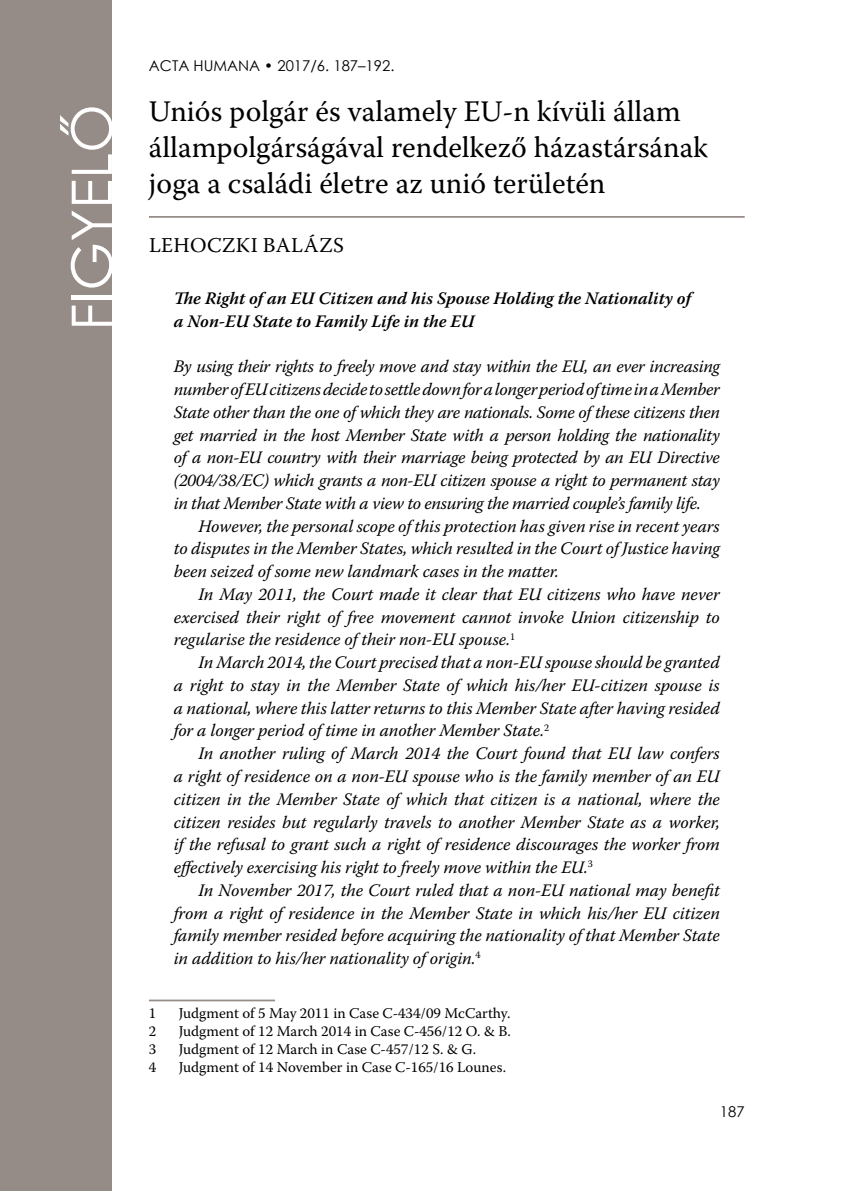
<style>
.page{position:relative;width:844px;height:1191px;background:#fff}
.page>*{position:absolute;margin:0;border:0;box-sizing:border-box;transform-origin:0 0}
.t1{font:56px "Century Gothic";color:#fff}
.t2{font:29.75px/35.7px "Warnock Pro";color:#000}
.t3{font:21px "Warnock Pro";letter-spacing:.02em;color:#000}
.t4{font:italic 17.5px/22.8px "Warnock Pro";letter-spacing:-.005em;color:#000;text-align:justify}
.t5{font:italic 600 17.5px/22.8px "Warnock Pro";color:#000}
.t6{font:14.88px "Warnock Pro";color:#000}
.t7{font:14.88px "Century Gothic";color:#000}
</style>
<div class="page">
<div style="left:0;top:0;width:112px;height:1191px;background:#958b87"></div>
<hr style="left:149px;top:216px;width:595px;height:2px;background:#958b87">
<hr style="left:149px;top:999px;width:126px;height:2px;background:#958b87">
<p class="t7" style="left:149px;top:55px;width:247px">ACTA HUMANA • 2017/6. 187–192.</p>
<h1 class="t1" style="left:53px;top:331px;width:228px;rotate:-90deg">FIGYELŐ</h1>
<h2 class="t2" style="left:149px;top:93px;width:560px">Uniós polgár és valamely EU-n kívüli állam állampolgárságával rendelkező házastársának joga a családi életre az unió területén</h2>
<p class="t3" style="left:149px;top:233px;width:196px">LEHOCZKI BALÁZS</p>
<p class="t5" style="left:174px;top:287px;width:518px">The Right of an EU Citizen and his Spouse Holding the Nationality of a Non-EU State to Family Life in the EU</p>
<p class="t4" style="left:174px;top:355px;width:547px">By using their rights to freely move and stay within the EU, an ever increasing number of EU citizens decide to settle down for a longer period of time in a Member State other than the one of which they are nationals. Some of these citizens then get married in the host Member State with a person holding the nationality of a non-EU country with their marriage being protected by an EU Directive (2004/38/EC) which grants a non-EU citizen spouse a right to permanent stay in that Member State with a view to ensuring the married couple’s family life.</p>
<p class="t4" style="left:174px;top:514px;width:547px;text-indent:25px">However, the personal scope of this protection has given rise in recent years to disputes in the Member States, which resulted in the Court of Justice having been seized of some new landmark cases in the matter.</p>
<p class="t4" style="left:174px;top:582px;width:547px;text-indent:25px">In May 2011, the Court made it clear that EU citizens who have never exercised their right of free movement cannot invoke Union citizenship to regularise the residence of their non-EU spouse.<sup>1</sup></p>
<p class="t4" style="left:174px;top:651px;width:547px;text-indent:25px">In March 2014, the Court precised that a non-EU spouse should be granted a right to stay in the Member State of which his/her EU-citizen spouse is a national, where this latter returns to this Member State after having resided for a longer period of time in another Member State.<sup>2</sup></p>
<p class="t4" style="left:174px;top:742px;width:547px;text-indent:25px">In another ruling of March 2014 the Court found that EU law confers a right of residence on a non-EU spouse who is the family member of an EU citizen in the Member State of which that citizen is a national, where the citizen resides but regularly travels to another Member State as a worker, if the refusal to grant such a right of residence discourages the worker from effectively exercising his right to freely move within the EU.<sup>3</sup></p>
<p class="t4" style="left:174px;top:878px;width:547px;text-indent:25px">In November 2017, the Court ruled that a non-EU national may benefit from a right of residence in the Member State in which his/her EU citizen family member resided before acquiring the nationality of that Member State in addition to his/her nationality of origin.<sup>4</sup></p>
<p class="t6" style="left:149px;top:1004px;width:9px">1</p>
<p class="t6" style="left:179px;top:1004px;width:333px">Judgment of 5 May 2011 in Case C-434/09 McCarthy.</p>
<p class="t6" style="left:149px;top:1022px;width:9px">2</p>
<p class="t6" style="left:179px;top:1022px;width:333px">Judgment of 12 March 2014 in Case C-456/12 O. &amp; B.</p>
<p class="t6" style="left:149px;top:1040px;width:9px">3</p>
<p class="t6" style="left:179px;top:1040px;width:299px">Judgment of 12 March in Case C-457/12 S. &amp; G.</p>
<p class="t6" style="left:149px;top:1058px;width:9px">4</p>
<p class="t6" style="left:179px;top:1058px;width:329px">Judgment of 14 November in Case C-165/16 Lounes.</p>
<p class="t7" style="left:719px;top:1100px;width:26px">187</p>
</div>
